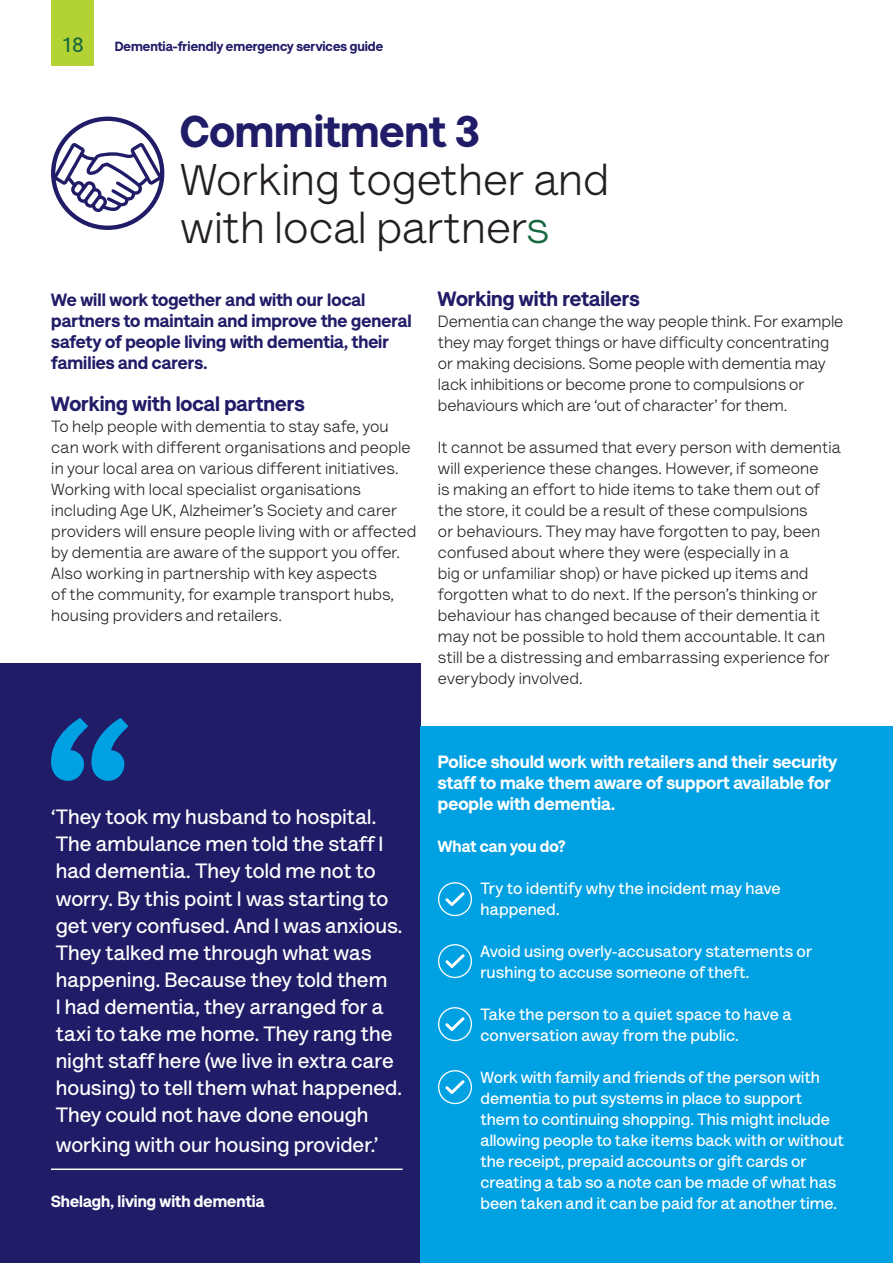
<style>
.page{position:relative;width:893px;height:1263px;background:#fff}
.page>*{position:absolute;margin:0;border:0;box-sizing:border-box;transform-origin:0 0}
.t1{font:45px/48px "AS Lettera Text";color:#231f20}
.t2{font:900 45px "AS Lettera Text";color:#211c67}
.t3{font:700 21px/27px "AS Lettera Text";color:#fff}
.t4{font:900 21px "AS Lettera Text";color:#211c67}
.t5{font:700 21px "AS Lettera Text";color:#166841}
.t6{font:900 18px/21px "AS Lettera Text";color:#211c67}
.t7{font:900 18px/21px "AS Lettera Text";color:#fff}
.t8{font:16.5px/21px "AS Lettera Text";letter-spacing:.005em;color:#231f20}
.t9{font:700 16.5px/21px "AS Lettera Text";color:#fff}
.t10{font:900 16.5px "AS Lettera Text";letter-spacing:.005em;color:#fff}
.t11{font:900 13.5px "AS Lettera Text";color:#211c67}
.s1{color:#166841}
</style>
<div class="page">
<div style="left:51px;top:0;width:43px;height:66px;background:#b3d234"></div>
<div style="left:0;top:663px;width:421px;height:600px;background:#211c67"></div>
<hr style="left:51px;top:1168px;width:352px;height:2px;background:#fff">
<svg style="left:51px;top:718px;width:77px;height:63px"></svg>
<div style="left:421px;top:726px;width:472px;height:537px;background:#00a1e3"></div>
<svg style="left:438px;top:882px;width:34px;height:34px"></svg>
<svg style="left:438px;top:944px;width:34px;height:34px"></svg>
<svg style="left:438px;top:1007px;width:34px;height:34px"></svg>
<svg style="left:438px;top:1070px;width:34px;height:34px"></svg>
<svg style="left:51px;top:117px;width:113px;height:113px"></svg>
<p class="t5" style="left:61px;top:28px;width:25px">18</p>
<p class="t11" style="left:115px;top:35px;width:270px">Dementia-friendly emergency services guide</p>
<h1 class="t2" style="left:180px;top:95px;width:301px">Commitment 3</h1>
<h1 class="t1" style="left:180px;top:152px;width:430px">Working together and with local partner<span class="s1">s</span></h1>
<p class="t6" style="left:51px;top:288px;width:362px">We will work together and with our local partners to maintain and improve the general safety of people living with dementia, their families and carers.</p>
<p class="t4" style="left:51px;top:387px;width:255px">Working with local partners</p>
<p class="t8" style="left:51px;top:415px;width:366px">To help people with dementia to stay safe, you can work with different organisations and people in your local area on various different initiatives.<br>Working with local specialist organisations including Age UK, Alzheimer’s Society and carer providers will ensure people living with or affected by dementia are aware of the support you offer.<br>Also working in partnership with key aspects<br>of the community, for example transport hubs, housing providers and retailers.</p>
<p class="t4" style="left:438px;top:282px;width:203px">Working with retailers</p>
<p class="t8" style="left:438px;top:310px;width:407px">Dementia can change the way people think. For example they may forget things or have difficulty concentrating or making decisions. Some people with dementia may lack inhibitions or become prone to compulsions or behaviours which are ‘out of character’ for them.</p>
<p class="t8" style="left:438px;top:436px;width:404px">It cannot be assumed that every person with dementia will experience these changes. However, if someone<br>is making an effort to hide items to take them out of the store, it could be a result of these compulsions<br>or behaviours. They may have forgotten to pay, been confused about where they were (especially in a<br>big or unfamiliar shop) or have picked up items and forgotten what to do next. If the person’s thinking or behaviour has changed because of their dementia it may not be possible to hold them accountable. It can still be a distressing and embarrassing experience for everybody involved.</p>
<p class="t3" style="left:51px;top:802px;width:353px">‘They took my husband to hospital.<br>The ambulance men told the staff I had dementia. They told me not to worry. By this point I was starting to get very confused. And I was anxious.<br>They talked me through what was happening. Because they told them<br>I had dementia, they arranged for a taxi to take me home. They rang the night staff here (we live in extra care housing) to tell them what happened.<br>They could not have done enough</p>
<p class="t3" style="left:56px;top:1129px;width:324px">working with our housing provider.’</p>
<p class="t10" style="left:51px;top:1188px;width:215px">Shelagh, living with dementia</p>
<p class="t7" style="left:438px;top:750px;width:401px">Police should work with retailers and their security staff to make them aware of support available for people with dementia.</p>
<p class="t10" style="left:438px;top:833px;width:129px">What can you do?</p>
<p class="t9" style="left:480px;top:877px;width:302px">Try to identify why the incident may have happened.</p>
<p class="t9" style="left:480px;top:940px;width:333px">Avoid using overly-accusatory statements or rushing to accuse someone of theft.</p>
<p class="t9" style="left:480px;top:1003px;width:312px">Take the person to a quiet space to have a conversation away from the public.</p>
<p class="t9" style="left:480px;top:1066px;width:365px">Work with family and friends of the person with dementia to put systems in place to support them to continuing shopping. This might include allowing people to take items back with or without the receipt, prepaid accounts or gift cards or creating a tab so a note can be made of what has been taken and it can be paid for at another time.</p>
</div>
